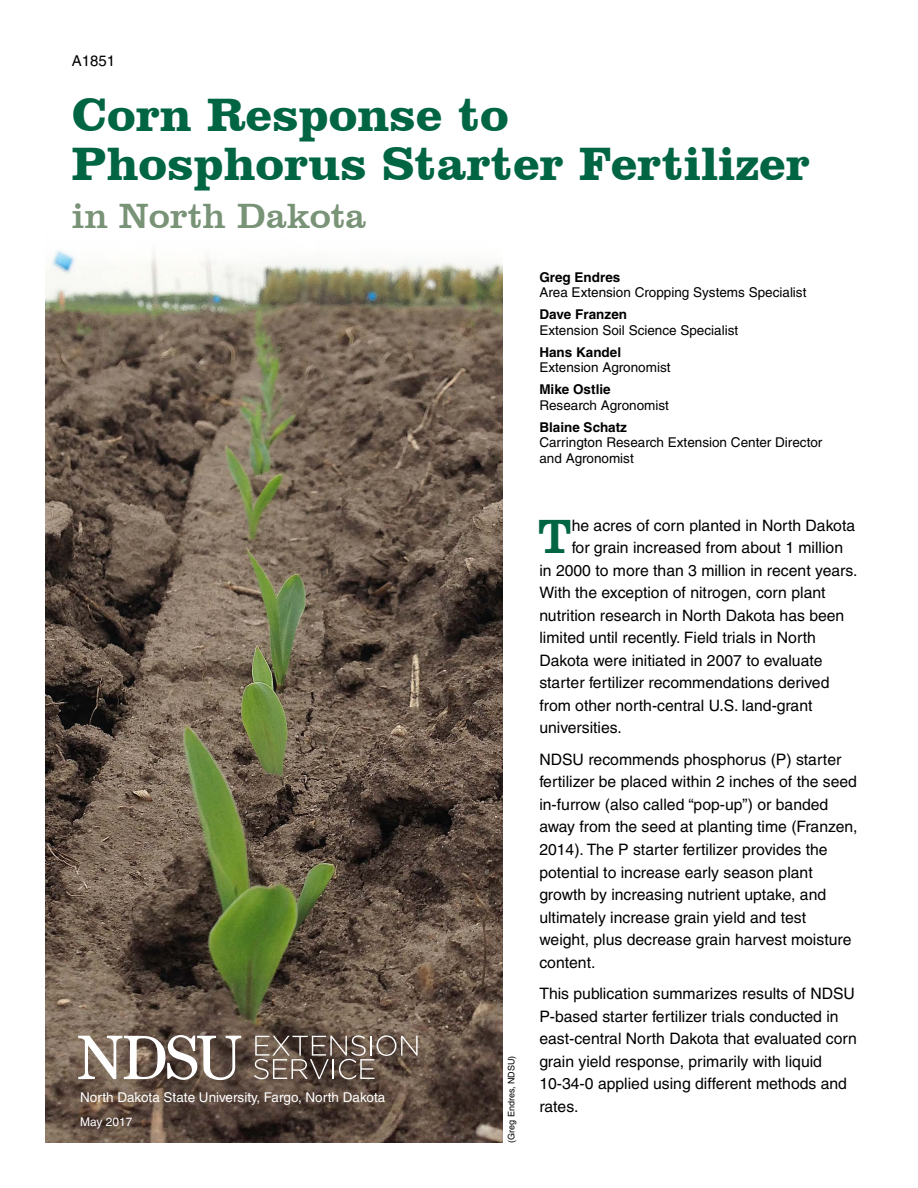
<style>
.page{position:relative;width:918px;height:1188px;background:#fff}
.page>*{position:absolute;margin:0;border:0;box-sizing:border-box;transform-origin:0 0}
.t1{font:49.35px "Clarendon BT";color:#006543}
.t2{font:700 48px/49.5px "Clarendon BT";color:#006543}
.t3{font:36px "Clarendon BT";color:#789376}
.t4{font:15.75px/22.5px "Helvetica";color:#000}
.t5{font:15px "Helvetica";color:#000}
.t6{font:13.5px/15.8px "Helvetica";color:#000}
.t7{font:700 13.5px "Helvetica";color:#000}
.t8{font:13.5px "Helvetica";color:#fff}
.t9{font:12px "Helvetica";color:#fff}
.t10{font:9px "Helvetica";color:#000}
</style>
<div class="page">
<img style="left:45px;top:250px;width:457px;height:893px">
<svg style="left:78px;top:1035px;width:163px;height:47px"></svg>
<svg style="left:254px;top:1035px;width:164px;height:44px;background:#75665c"></svg>
<p class="t5" style="left:72px;top:52px;width:45px">A1851</p>
<h2 class="t2" style="left:72px;top:88px;width:740px">Corn Response to<br>Phosphorus Starter Fertilizer</h2>
<h3 class="t3" style="left:72px;top:194px;width:296px">in North Dakota</h3>
<p class="t8" style="left:80px;top:1089px;width:307px">North Dakota State University, Fargo, North Dakota</p>
<p class="t9" style="left:80px;top:1114px;width:54px">May 2017</p>
<p class="t10" style="left:506px;top:1143px;width:89px;rotate:-90deg">(Greg Endres, NDSU)</p>
<p class="t7" style="left:539px;top:269px;width:83px">Greg Endres</p>
<p class="t6" style="left:539px;top:285px;width:269px">Area Extension Cropping Systems Specialist</p>
<p class="t7" style="left:539px;top:306px;width:89px">Dave Franzen</p>
<p class="t6" style="left:539px;top:322px;width:200px">Extension Soil Science Specialist</p>
<p class="t7" style="left:539px;top:344px;width:83px">Hans Kandel</p>
<p class="t6" style="left:539px;top:360px;width:133px">Extension Agronomist</p>
<p class="t7" style="left:539px;top:381px;width:73px">Mike Ostlie</p>
<p class="t6" style="left:539px;top:397px;width:131px">Research Agronomist</p>
<p class="t7" style="left:539px;top:419px;width:89px">Blaine Schatz</p>
<p class="t6" style="left:539px;top:435px;width:285px">Carrington Research Extension Center Director and Agronomist</p>
<h1 class="t1" style="left:538px;top:506px;width:35px">T</h1>
<p class="t4" style="left:572px;top:514px;width:285px">he acres of corn planted in North Dakota</p>
<p class="t4" style="left:572px;top:537px;width:273px">for grain increased from about 1 million</p>
<p class="t4" style="left:539px;top:559px;width:320px">in 2000 to more than 3 million in recent years.</p>
<p class="t4" style="left:539px;top:582px;width:288px">With the exception of nitrogen, corn plant</p>
<p class="t4" style="left:539px;top:604px;width:307px">nutrition research in North Dakota has been</p>
<p class="t4" style="left:539px;top:627px;width:278px">limited until recently. Field trials in North</p>
<p class="t4" style="left:539px;top:649px;width:285px">Dakota were initiated in 2007 to evaluate</p>
<p class="t4" style="left:539px;top:672px;width:292px">starter fertilizer recommendations derived</p>
<p class="t4" style="left:539px;top:694px;width:275px">from other north-central U.S. land-grant</p>
<p class="t4" style="left:539px;top:717px;width:84px">universities.</p>
<p class="t4" style="left:539px;top:748px;width:320px">NDSU recommends phosphorus (P) starter fertilizer be placed within 2 inches of the seed in-furrow (also called “pop-up”) or banded away from the seed at planting time (Franzen, 2014). The P starter fertilizer provides the potential to increase early season plant growth by increasing nutrient uptake, and ultimately increase grain yield and test weight, plus decrease grain harvest moisture content.</p>
<p class="t4" style="left:539px;top:982px;width:319px">This publication summarizes results of NDSU P-based starter fertilizer trials conducted in east-central North Dakota that evaluated corn grain yield response, primarily with liquid 10-34-0 applied using different methods and rates.</p>
</div>
